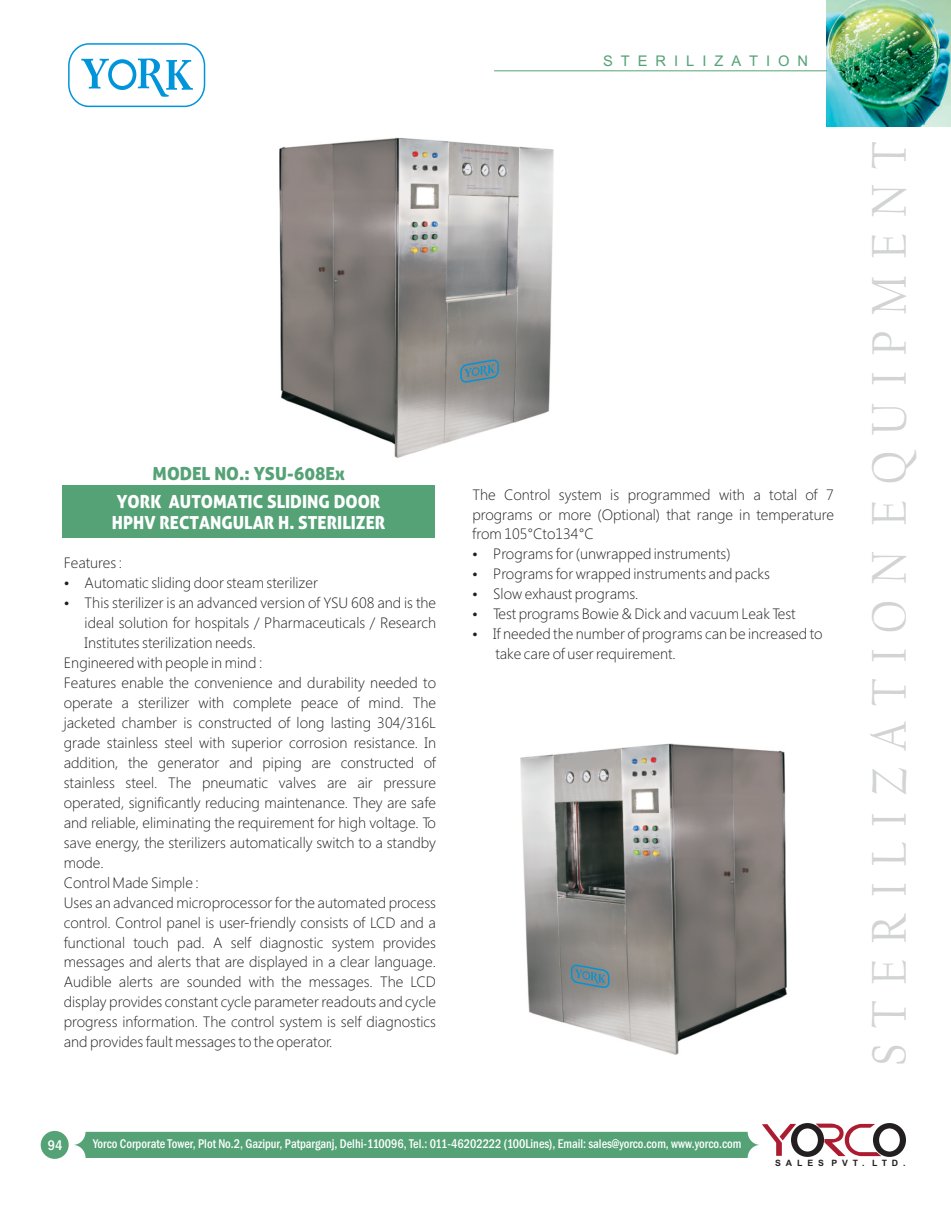
<style>
.page{position:relative;width:951px;height:1222px;background:#fff}
.page>*{position:absolute;margin:0;border:0;box-sizing:border-box;transform-origin:0 0}
.t1{font:50.55px "Californian FB";letter-spacing:.34em;color:#d1d3d4;scale:.9 1}
.t2{font:22.5px "Browallia UPC";letter-spacing:.355em;color:#54a275}
.t3{font:18px/21px "Aller Display";color:#fff;scale:.96 1}
.t4{font:18px "Aller Display";color:#54a275}
.t5{font:300 15px "Segoe UI";color:#231f20}
.t6{font:500 condensed 14.4px "Franklin Gothic";color:#fff}
.t7{font:500 condensed 13.05px "Franklin Gothic";color:#fff;scale:.94 1}
.t8{font:700 8.7px "Arial";letter-spacing:.565em;color:#231f20}
</style>
<div class="page">
<img style="left:280px;top:137px;width:273px;height:321px">
<div style="left:73px;top:1132px;width:687px;height:26px;background:#54a275;border-radius:13px"></div>
<div style="left:41px;top:1131px;width:28px;height:28px;background:#54a275;border-radius:50%"></div>
<img style="left:826px;top:0;width:124px;height:126px">
<hr style="left:494px;top:70px;width:333px;height:1px;background:#54a275">
<div style="left:62px;top:485px;width:373px;height:53px;background:#54a275"></div>
<img style="left:520px;top:743px;width:266px;height:312px">
<svg style="left:762px;top:1124px;width:34px;height:32px"></svg>
<div style="left:791px;top:1123px;width:32px;height:34px;border:6px solid #231f20;border-radius:50%"></div>
<svg style="left:815px;top:1123px;width:66px;height:33px"></svg>
<div style="left:873px;top:1123px;width:32px;height:34px;border:6px solid #231f20;border-radius:50%"></div>
<div style="left:68px;top:43px;width:137px;height:64px;border:2px solid #0095da;border-radius:21px"></div>
<svg style="left:81px;top:59px;width:112px;height:38px"></svg>
<svg style="left:459px;top:358px;width:40px;height:26px"></svg>
<svg style="left:570px;top:963px;width:40px;height:25px"></svg>
<h2 class="t2" style="left:603px;top:47px;width:206px">STERILIZATION</h2>
<p class="t4" style="left:152px;top:463px;width:194px">MODEL NO.: YSU-608Ex</p>
<p class="t3" style="left:112px;top:491px;width:286px">YORK AUTOMATIC SLIDING DOOR<br>HPHV RECTANGULAR H. STERILIZER</p>
<p class="t5" style="left:64px;top:557px;width:60px">Features :</p>
<p class="t5" style="left:85px;top:577px;width:235px">Automatic sliding door steam sterilizer</p>
<p class="t5" style="left:85px;top:597px;width:353px">This sterilizer is an advanced version of YSU 608 and is the</p>
<p class="t5" style="left:85px;top:617px;width:353px">ideal solution for hospitals / Pharmaceuticals / Research</p>
<p class="t5" style="left:85px;top:637px;width:173px">Institutes sterilization needs.</p>
<p class="t5" style="left:64px;top:657px;width:200px">Engineered with people in mind :</p>
<p class="t5" style="left:64px;top:677px;width:374px">Features enable the convenience and durability needed to</p>
<p class="t5" style="left:64px;top:697px;width:374px">operate a sterilizer with complete peace of mind. The</p>
<p class="t5" style="left:64px;top:717px;width:374px">jacketed chamber is constructed of long lasting 304/316L</p>
<p class="t5" style="left:64px;top:737px;width:374px">grade stainless steel with superior corrosion resistance. In</p>
<p class="t5" style="left:64px;top:757px;width:374px">addition, the generator and piping are constructed of</p>
<p class="t5" style="left:64px;top:777px;width:374px">stainless steel. The pneumatic valves are air pressure</p>
<p class="t5" style="left:64px;top:797px;width:374px">operated, significantly reducing maintenance. They are safe</p>
<p class="t5" style="left:64px;top:817px;width:374px">and reliable, eliminating the requirement for high voltage. To</p>
<p class="t5" style="left:64px;top:837px;width:374px">save energy, the sterilizers automatically switch to a standby</p>
<p class="t5" style="left:64px;top:857px;width:42px">mode.</p>
<p class="t5" style="left:64px;top:877px;width:136px">Control Made Simple :</p>
<p class="t5" style="left:64px;top:896px;width:374px">Uses an advanced microprocessor for the automated process</p>
<p class="t5" style="left:64px;top:916px;width:374px">control. Control panel is user-friendly consists of LCD and a</p>
<p class="t5" style="left:64px;top:936px;width:374px">functional touch pad. A self diagnostic system provides</p>
<p class="t5" style="left:64px;top:956px;width:374px">messages and alerts that are displayed in a clear language.</p>
<p class="t5" style="left:64px;top:976px;width:374px">Audible alerts are sounded with the messages. The LCD</p>
<p class="t5" style="left:64px;top:996px;width:374px">display provides constant cycle parameter readouts and cycle</p>
<p class="t5" style="left:64px;top:1016px;width:374px">progress information. The control system is self diagnostics</p>
<p class="t5" style="left:64px;top:1036px;width:270px">and provides fault messages to the operator.</p>
<p class="t5" style="left:472px;top:489px;width:363px">The Control system is programmed with a total of 7</p>
<p class="t5" style="left:472px;top:508px;width:363px">programs or more (Optional) that range in temperature</p>
<p class="t5" style="left:472px;top:528px;width:123px">from 105°Cto134°C</p>
<p class="t5" style="left:493px;top:548px;width:239px">Programs for (unwrapped instruments)</p>
<p class="t5" style="left:493px;top:568px;width:278px">Programs for wrapped instruments and packs</p>
<p class="t5" style="left:493px;top:588px;width:147px">Slow exhaust programs.</p>
<p class="t5" style="left:493px;top:608px;width:304px">Test programs Bowie &amp; Dick and vacuum Leak Test</p>
<p class="t5" style="left:493px;top:628px;width:331px">If needed the number of programs can be increased to</p>
<p class="t5" style="left:495px;top:648px;width:182px">take care of user requirement.</p>
<p class="t6" style="left:48px;top:1139px;width:16px">94</p>
<p class="t7" style="left:93px;top:1139px;width:691px">Yorco Corporate Tower, Plot No.2, Gazipur, Patparganj, Delhi-110096, Tel.: 011-46202222 (100Lines), Email: sales@yorco.com, www.yorco.com</p>
<h1 class="t1" style="left:868px;top:1066px;width:1029px;rotate:-90deg">STERILIZATION EQUIPMENT</h1>
<p class="t8" style="left:775px;top:1159px;width:132px">SALES PVT. LTD.</p>
</div>
